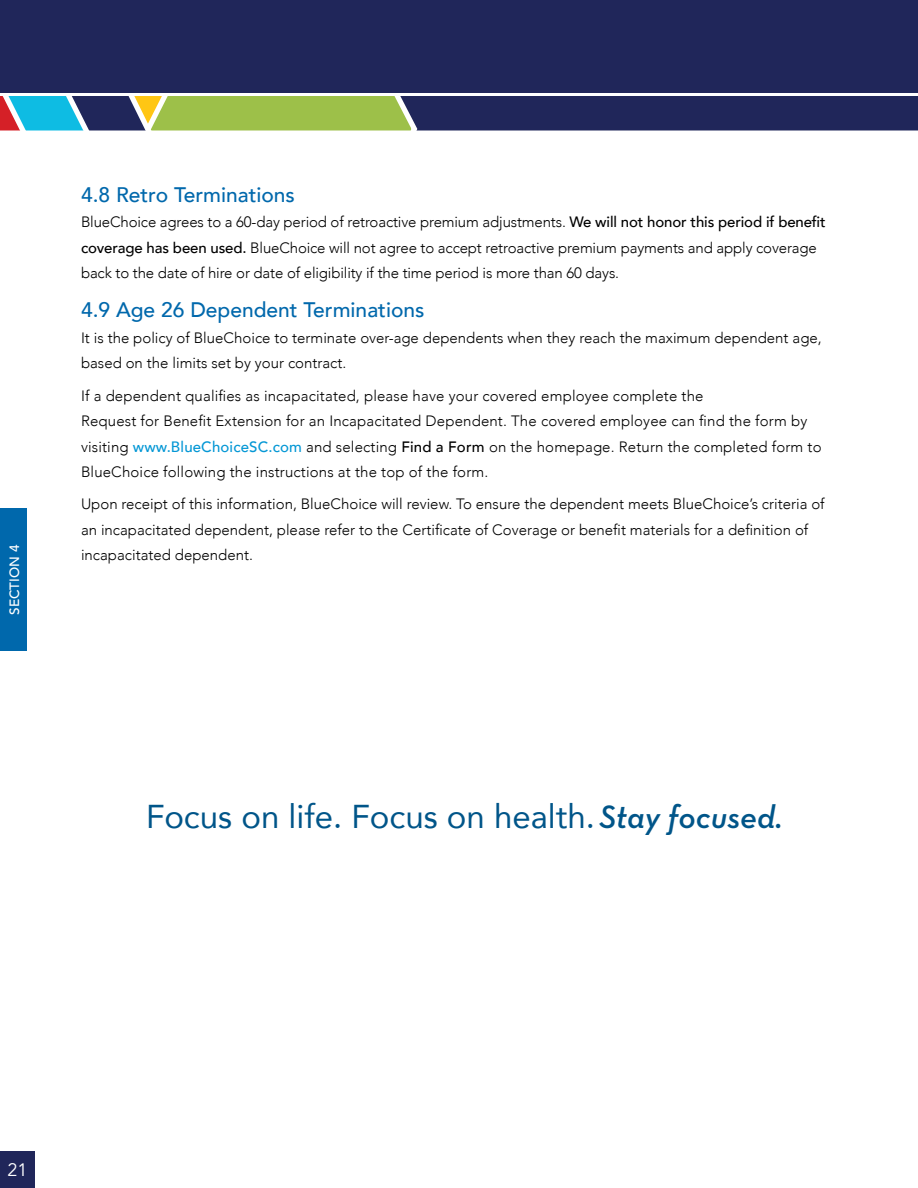
<style>
.page{position:relative;width:918px;height:1188px;background:#fff}
.page>*{position:absolute;margin:0;border:0;box-sizing:border-box;transform-origin:0 0}
.Body_copy{font:33px "Avenir";color:#005589}
.Subheads{font:500 21px "Avenir";color:#0068ac}
.t1{font:18px "Avenir";color:#fff}
.Body_copy-2{font:300 15px/25.5px "Avenir";color:#000}
.t2{font:500 13.5px "Avenir";color:#fff}
.s1{font-weight:500}
.s2{font-weight:500;color:#0497d5}
.s3{font-family:"Neutraface Text Demi Italic Alt"}
</style>
<div class="page">
<div style="left:0;top:1151px;width:35px;height:37px;background:#20265a"></div>
<div style="left:0;top:0;width:918px;height:116px;background:#20265a"></div>
<svg style="left:0;top:93px;width:918px;height:38px"></svg>
<div style="left:0;top:509px;width:27px;height:142px;background:#0068ac"></div>
<p class="t2" style="left:3px;top:615px;width:71px;rotate:-90deg">SECTION 4</p>
<h2 class="Subheads" style="left:81px;top:176px;width:215px">4.8 Retro Terminations</h2>
<p class="Body_copy-2" style="left:81px;top:210px;width:746px">BlueChoice agrees to a 60-day period of retroactive premium adjustments. <span class="s1">We will not honor this period if benefit coverage has been used.</span> BlueChoice will not agree to accept retroactive premium payments and apply coverage back to the date of hire or date of eligibility if the time period is more than 60 days.</p>
<h2 class="Subheads" style="left:81px;top:292px;width:345px">4.9 Age 26 Dependent Terminations</h2>
<p class="Body_copy-2" style="left:81px;top:325px;width:742px">It is the policy of BlueChoice to terminate over-age dependents when they reach the maximum dependent age, based on the limits set by your contract.</p>
<p class="Body_copy-2" style="left:81px;top:383px;width:742px">If a dependent qualifies as incapacitated, please have your covered employee complete the<br>Request for Benefit Extension for an Incapacitated Dependent. The covered employee can find the form by visiting <span class="s2">www.BlueChoiceSC.com</span> and selecting <span class="s1">Find a Form</span> on the homepage. Return the completed form to BlueChoice following the instructions at the top of the form.</p>
<p class="Body_copy-2" style="left:81px;top:492px;width:745px">Upon receipt of this information, BlueChoice will review. To ensure the dependent meets BlueChoice’s criteria of an incapacitated dependent, please refer to the Certificate of Coverage or benefit materials for a definition of incapacitated dependent.</p>
<p class="Body_copy" style="left:146px;top:790px;width:638px">Focus on life. Focus on health.<span class="s3">Stay focused.</span></p>
<p class="t1" style="left:7px;top:1159px;width:22px">21</p>
</div>
